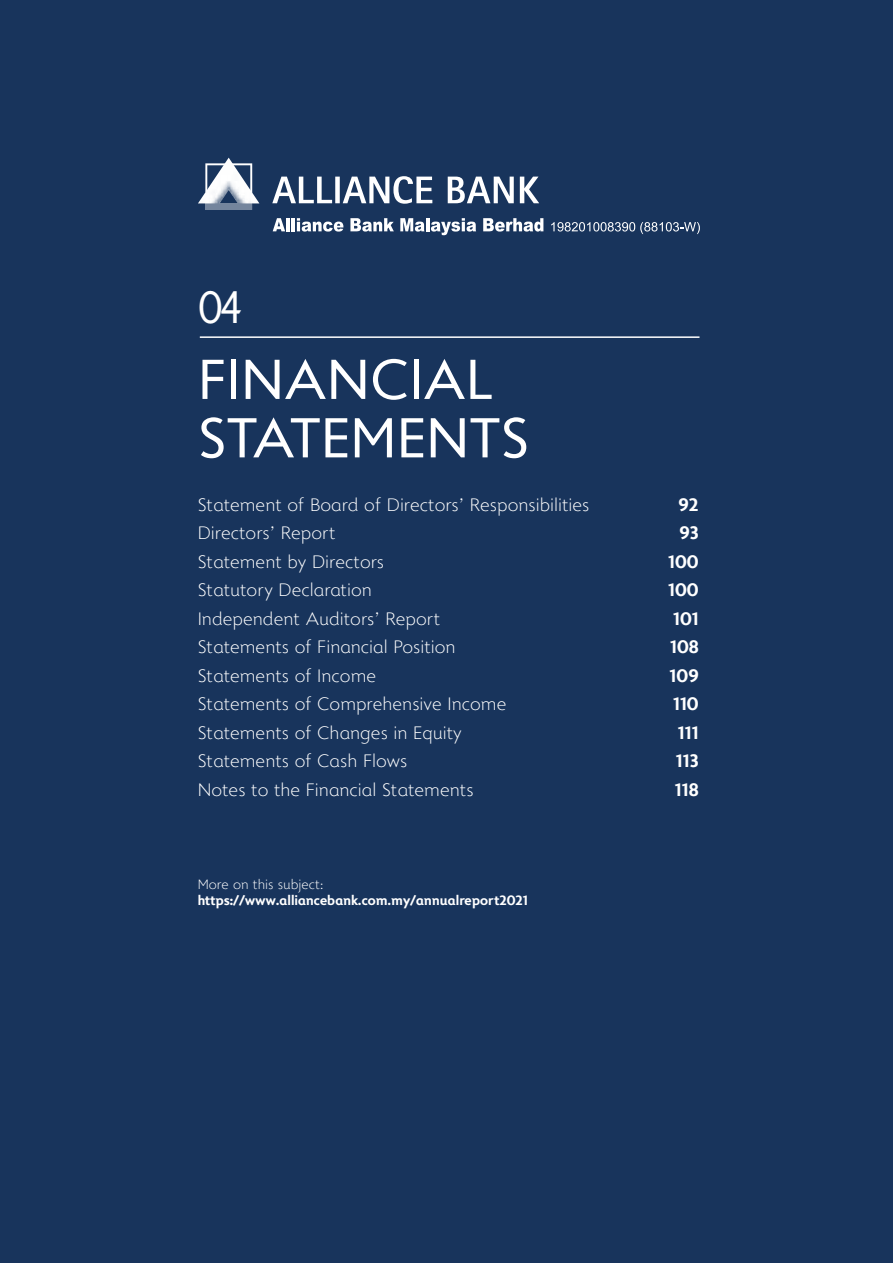
<style>
.page{position:relative;width:893px;height:1263px;background:#18345c}
.page>*{position:absolute;margin:0;border:0;box-sizing:border-box;transform-origin:0 0}
.t1{font:700 56.1px/58.5px "Alliance";color:#fff}
.t2{font:700 45px "Alliance";color:#fff;scale:.9 1}
.t3{font:500 18px "Alliance";color:#fff}
.t4{font:800 18px "Alliance";color:#fff}
.t5{font:800 13.5px "Alliance";color:#fff}
.t6{font:500 13.5px "Alliance";color:#fff}
</style>
<div class="page">
<hr style="left:200px;top:336px;width:499px;height:2px;background:#fff">
<svg style="left:205px;top:203px;width:47px;height:7px"></svg>
<img style="left:198px;top:158px;width:61px;height:45px">
<svg style="left:273px;top:218px;width:70px;height:14px"></svg>
<svg style="left:350px;top:218px;width:44px;height:14px"></svg>
<svg style="left:400px;top:218px;width:76px;height:17px"></svg>
<svg style="left:483px;top:218px;width:60px;height:14px"></svg>
<svg style="left:551px;top:222px;width:149px;height:12px"></svg>
<svg style="left:272px;top:176px;width:267px;height:28px"></svg>
<h2 class="t2" style="left:198px;top:283px;width:51px">04</h2>
<h1 class="t1" style="left:198px;top:352px;width:333px">FINANCIAL<br>STATEMENTS</h1>
<p class="t3" style="left:198px;top:495px;width:393px">Statement of Board of Directors’ Responsibilities</p>
<p class="t4" style="left:678px;top:495px;width:22px">92</p>
<p class="t3" style="left:198px;top:523px;width:139px">Directors’ Report</p>
<p class="t4" style="left:679px;top:523px;width:21px">93</p>
<p class="t3" style="left:198px;top:552px;width:188px">Statement by Directors</p>
<p class="t4" style="left:668px;top:552px;width:32px">100</p>
<p class="t3" style="left:198px;top:580px;width:176px">Statutory Declaration</p>
<p class="t4" style="left:668px;top:580px;width:32px">100</p>
<p class="t3" style="left:198px;top:609px;width:244px">Independent Auditors’ Report</p>
<p class="t4" style="left:673px;top:609px;width:27px">101</p>
<p class="t3" style="left:198px;top:637px;width:259px">Statements of Financial Position</p>
<p class="t4" style="left:670px;top:637px;width:30px">108</p>
<p class="t3" style="left:198px;top:666px;width:180px">Statements of Income</p>
<p class="t4" style="left:670px;top:665px;width:31px">109</p>
<p class="t3" style="left:198px;top:694px;width:310px">Statements of Comprehensive Income</p>
<p class="t4" style="left:673px;top:694px;width:27px">110</p>
<p class="t3" style="left:198px;top:723px;width:265px">Statements of Changes in Equity</p>
<p class="t4" style="left:678px;top:722px;width:22px">111</p>
<p class="t3" style="left:198px;top:751px;width:211px">Statements of Cash Flows</p>
<p class="t4" style="left:676px;top:751px;width:24px">113</p>
<p class="t3" style="left:198px;top:780px;width:277px">Notes to the Financial Statements</p>
<p class="t4" style="left:675px;top:779px;width:25px">118</p>
<p class="t6" style="left:198px;top:877px;width:127px">More on this subject:</p>
<p class="t5" style="left:198px;top:893px;width:332px">https://www.alliancebank.com.my/annualreport2021</p>
</div>
